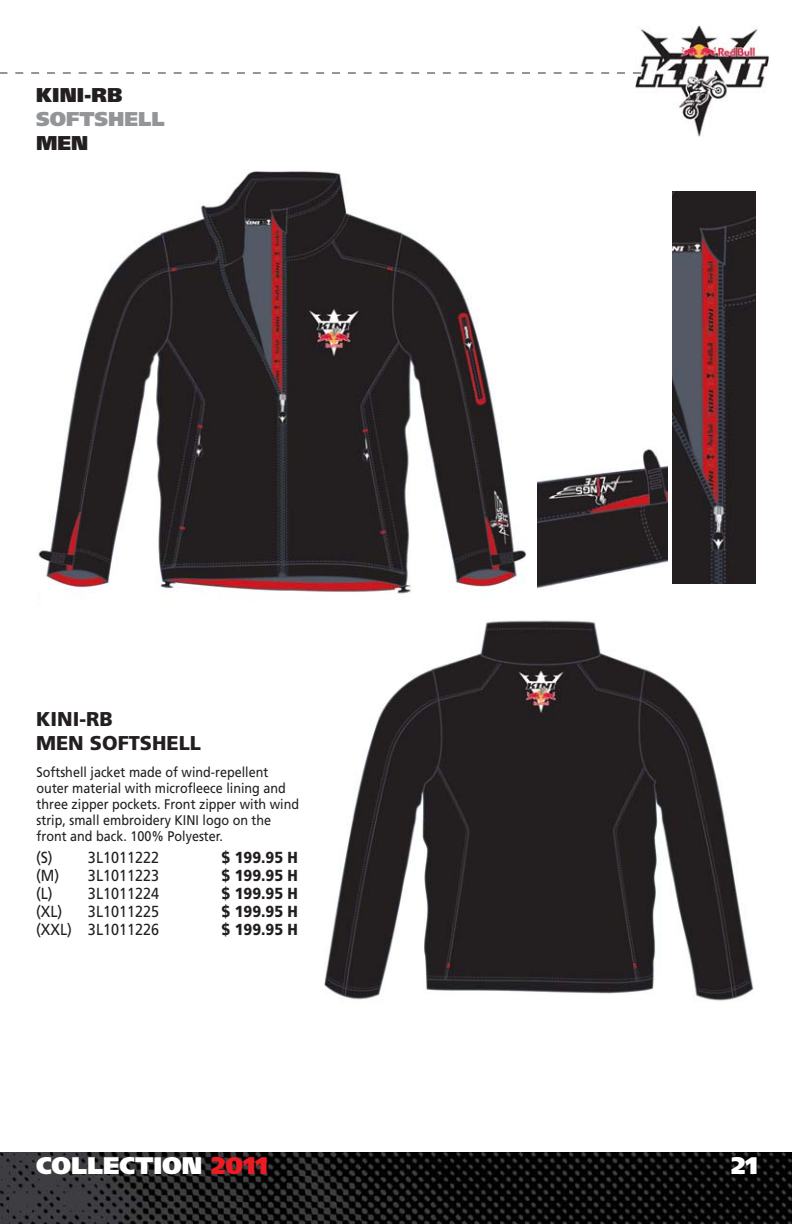
<style>
.page{position:relative;width:792px;height:1224px;background:#fff}
.page>*{position:absolute;margin:0;border:0;box-sizing:border-box;transform-origin:0 0}
.t1{font:900 24px "Frutiger";color:#fff}
.t2{font:900 20px/24px "Frutiger";color:#231f20}
.t3{font:900 20px "Frutiger";color:#231f20}
.t4{font:900 20px "Frutiger";color:#939598}
.t5{font:16px "Frutiger";color:#231f20;scale:.9 1}
.t6{font:900 16px "Frutiger";color:#231f20;scale:.9 1}
.t7{font:14px/16px "Frutiger";color:#231f20;scale:.9 1}
.s1{color:#ed1c24}
</style>
<div class="page">
<svg style="left:617px;top:72px;width:8px;height:2px"></svg>
<svg style="left:601px;top:72px;width:8px;height:2px"></svg>
<svg style="left:585px;top:72px;width:8px;height:2px"></svg>
<svg style="left:570px;top:72px;width:7px;height:2px"></svg>
<svg style="left:554px;top:72px;width:8px;height:2px"></svg>
<svg style="left:538px;top:72px;width:8px;height:2px"></svg>
<svg style="left:522px;top:72px;width:8px;height:2px"></svg>
<svg style="left:506px;top:72px;width:8px;height:2px"></svg>
<svg style="left:490px;top:72px;width:8px;height:2px"></svg>
<svg style="left:475px;top:72px;width:7px;height:2px"></svg>
<svg style="left:459px;top:72px;width:8px;height:2px"></svg>
<svg style="left:443px;top:72px;width:8px;height:2px"></svg>
<svg style="left:427px;top:72px;width:8px;height:2px"></svg>
<svg style="left:411px;top:72px;width:8px;height:2px"></svg>
<svg style="left:395px;top:72px;width:8px;height:2px"></svg>
<svg style="left:380px;top:72px;width:7px;height:2px"></svg>
<svg style="left:364px;top:72px;width:8px;height:2px"></svg>
<svg style="left:348px;top:72px;width:8px;height:2px"></svg>
<svg style="left:332px;top:72px;width:8px;height:2px"></svg>
<svg style="left:316px;top:72px;width:8px;height:2px"></svg>
<svg style="left:300px;top:72px;width:8px;height:2px"></svg>
<svg style="left:285px;top:72px;width:7px;height:2px"></svg>
<svg style="left:269px;top:72px;width:8px;height:2px"></svg>
<svg style="left:253px;top:72px;width:8px;height:2px"></svg>
<svg style="left:237px;top:72px;width:8px;height:2px"></svg>
<svg style="left:221px;top:72px;width:8px;height:2px"></svg>
<svg style="left:205px;top:72px;width:8px;height:2px"></svg>
<svg style="left:190px;top:72px;width:7px;height:2px"></svg>
<svg style="left:174px;top:72px;width:8px;height:2px"></svg>
<svg style="left:158px;top:72px;width:8px;height:2px"></svg>
<svg style="left:142px;top:72px;width:8px;height:2px"></svg>
<svg style="left:126px;top:72px;width:8px;height:2px"></svg>
<svg style="left:110px;top:72px;width:8px;height:2px"></svg>
<svg style="left:95px;top:72px;width:7px;height:2px"></svg>
<svg style="left:79px;top:72px;width:8px;height:2px"></svg>
<svg style="left:63px;top:72px;width:8px;height:2px"></svg>
<svg style="left:47px;top:72px;width:8px;height:2px"></svg>
<svg style="left:31px;top:72px;width:8px;height:2px"></svg>
<svg style="left:15px;top:72px;width:8px;height:2px"></svg>
<svg style="left:0;top:72px;width:7px;height:2px"></svg>
<img style="left:0;top:1152px;width:792px;height:72px">
<img style="left:635px;top:25px;width:134px;height:112px">
<img style="left:635px;top:72px;width:85px;height:2px">
<img style="left:38px;top:171px;width:488px;height:423px">
<img style="left:324px;top:620px;width:430px;height:381px">
<img style="left:537px;top:448px;width:130px;height:141px">
<img style="left:673px;top:191px;width:83px;height:392px">
<h2 class="t3" style="left:36px;top:87px;width:88px">KINI-RB</h2>
<h2 class="t4" style="left:36px;top:111px;width:130px">SOFTSHELL</h2>
<h2 class="t3" style="left:36px;top:135px;width:54px">MEN</h2>
<h2 class="t2" style="left:36px;top:708px;width:167px">KINI-RB<br>MEN SOFTSHELL</h2>
<p class="t7" style="left:37px;top:765px;width:293px">Softshell jacket made of wind-repellent outer material with microfleece lining and three zipper pockets. Front zipper with wind strip, small embroidery KINI logo on the front and back. 100% Polyester.</p>
<p class="t5" style="left:36px;top:851px;width:138px">(S) 3L1011222</p>
<p class="t6" style="left:222px;top:851px;width:86px">$ 199.95 H</p>
<p class="t5" style="left:36px;top:869px;width:138px">(M) 3L1011223</p>
<p class="t6" style="left:222px;top:869px;width:86px">$ 199.95 H</p>
<p class="t5" style="left:36px;top:887px;width:138px">(L) 3L1011224</p>
<p class="t6" style="left:222px;top:887px;width:86px">$ 199.95 H</p>
<p class="t5" style="left:36px;top:905px;width:31px">(XL)</p>
<p class="t5" style="left:88px;top:905px;width:81px">3L1011225</p>
<p class="t6" style="left:222px;top:905px;width:86px">$ 199.95 H</p>
<p class="t5" style="left:36px;top:923px;width:138px">(XXL) 3L1011226</p>
<p class="t6" style="left:222px;top:923px;width:86px">$ 199.95 H</p>
<h1 class="t1" style="left:36px;top:1156px;width:234px">COLLECTION <span class="s1">2011</span></h1>
<h1 class="t1" style="left:731px;top:1156px;width:28px">21</h1>
</div>
